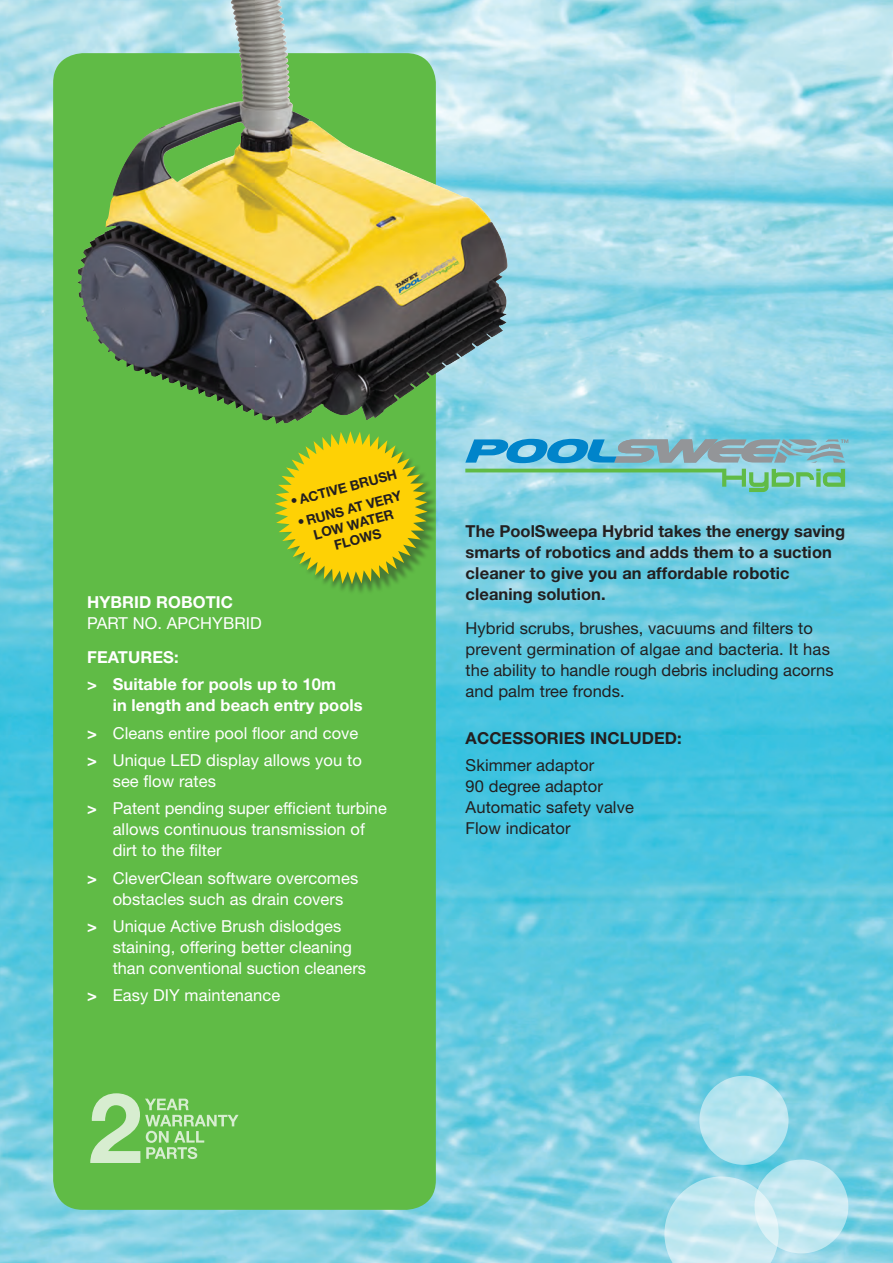
<style>
.page{position:relative;width:893px;height:1263px;background:#fff}
.page>*{position:absolute;margin:0;border:0;box-sizing:border-box;transform-origin:0 0}
.t1{font:16.5px/21px "Helvetica Neue LT Std";letter-spacing:.005em;color:#fff}
.t2{font:16.5px/21px "Helvetica Neue LT Std";letter-spacing:.005em;color:#231f20}
.t3{font:700 16.5px/21px "Helvetica Neue LT Std";letter-spacing:.005em;color:#231f20}
.t4{font:700 16.5px/27.3px "Helvetica Neue LT Std";letter-spacing:.005em;color:#fff}
.t5{font:700 13.5px "Helvetica Neue LT Std";color:#231f20}
.s1{font-weight:700}
</style>
<div class="page">
<img style="left:0;top:0;width:893px;height:1263px">
<svg style="left:699px;top:1076px;width:89px;height:89px;background:#bbe6ef"></svg>
<svg style="left:664px;top:1159px;width:184px;height:104px;background:#b4e3ee"></svg>
<svg style="left:465px;top:439px;width:383px;height:24px;background:#6ea9c1"></svg>
<svg style="left:465px;top:469px;width:380px;height:23px;background:#86cfc1"></svg>
<svg style="left:53px;top:53px;width:383px;height:1157px;background:#69b447"></svg>
<img style="left:78px;top:0;width:165px;height:380px">
<div style="left:280px;top:437px;width:159px;height:158px;background:#231f20;opacity:.4"></div>
<svg style="left:275px;top:431px;width:153px;height:153px;background:#c5c41a"></svg>
<svg style="left:90px;top:1093px;width:149px;height:70px;background:#85ca71"></svg>
<img style="left:881px;top:0;width:12px;height:524px">
<p class="t5" style="left:328px;top:483px;width:31px;rotate:-15deg">ve brush</p>
<p class="t5" style="left:289px;top:494px;width:27px;rotate:-15deg">•Acti</p>
<p class="t5" style="left:296px;top:515px;width:108px;rotate:-15deg">•Runs at ver y</p>
<p class="t5" style="left:312px;top:527px;width:47px;rotate:-15deg">low water</p>
<p class="t5" style="left:332px;top:538px;width:28px;rotate:-15deg">flows</p>
<p class="t4" style="left:87px;top:588px;width:147px">HYBRID ROBOTIC</p>
<p class="t1" style="left:87px;top:612px;width:174px">Part No . APCHYBRID</p>
<p class="t4" style="left:87px;top:643px;width:250px">FEATURES:<br>&gt; Suitable for pools up to 10m</p>
<p class="t1" style="left:87px;top:691px;width:277px;line-height:27.3px;text-indent:26px"><span class="s1">in length and beach entry pools &gt;</span> Cleans entire pool floor and cove <span class="s1">&gt;</span> Unique LED display allows you to</p>
<p class="t1" style="left:87px;top:767px;width:301px;line-height:27.3px;text-indent:26px">see flow rates<br><span class="s1">&gt;</span> Patent pending super efficient turbine</p>
<p class="t1" style="left:113px;top:819px;width:254px">allows continuous transmission of dirt to the filter</p>
<p class="t1" style="left:113px;top:867px;width:247px;text-indent:-26px"><span class="s1">&gt;</span> CleverClean software overcomes obstacles such as drain covers</p>
<p class="t1" style="left:113px;top:915px;width:255px;text-indent:-26px"><span class="s1">&gt;</span> Unique Active Brush dislodges staining, offering better cleaning than conventional suction cleaners</p>
<p class="t1" style="left:87px;top:985px;width:195px"><span class="s1">&gt;</span> Easy DIY maintenance</p>
<p class="t3" style="left:466px;top:520px;width:381px">The PoolSweepa Hybrid takes the energy saving smarts of robotics and adds them to a suction cleaner to give you an affordable robotic cleaning solution.</p>
<p class="t2" style="left:466px;top:617px;width:369px">Hybrid scrubs, brushes, vacuums and filters to prevent germination of algae and bacteria. It has the ability to handle rough debris including acorns and palm tree fronds.</p>
<p class="t3" style="left:466px;top:727px;width:24px">Accessories</p>
<p class="t3" style="left:590px;top:727px;width:52px">included</p>
<p class="t3" style="left:677px;top:727px;width:6px">:</p>
<p class="t2" style="left:466px;top:754px;width:170px">Skimmer adaptor<br>90 degree adaptor<br>Automatic safety valve<br>Flow indicator</p>
</div>
